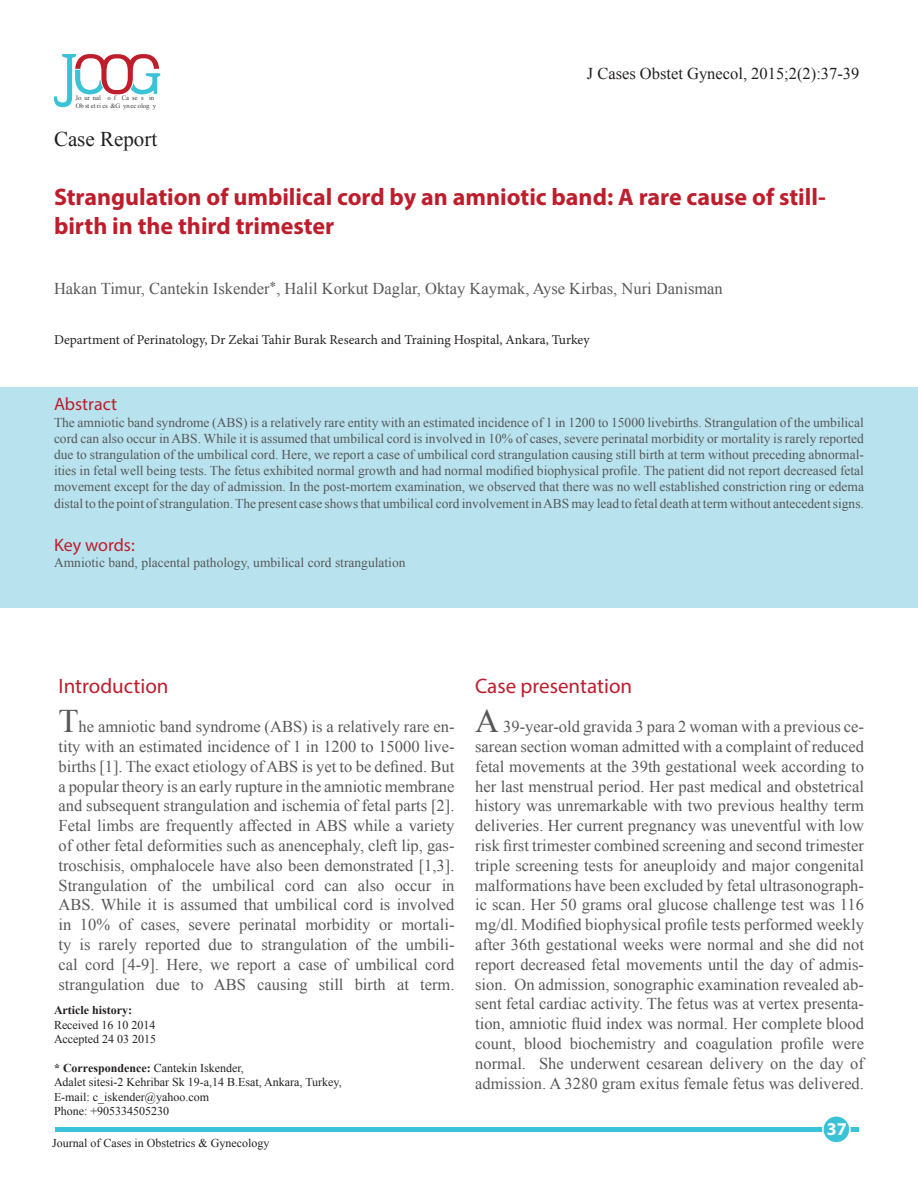
<style>
.page{position:relative;width:918px;height:1188px;background:#fff}
.page>*{position:absolute;margin:0;border:0;box-sizing:border-box;transform-origin:0 0}
.t1{font:700 24px/28.8px "Myriad Pro";color:#be1d2c}
.t2{font:21px "Myriad Pro";color:#be1d2c}
.t3{font:21px "Times New Roman";color:#231f20}
.t4{font:18px "Myriad Pro";color:#be1d2c}
.t5{font:700 18px "Myriad Pro";color:#fff}
.t6{font:16.5px/19.8px "Times New Roman";color:#57585a;text-align:justify}
.t7{font:16.5px "Times New Roman";color:#231f20}
.t8{font:13.5px/16.2px "Times New Roman";color:#57585a;text-align:justify}
.t9{font:13.5px "Minion Pro";color:#231f20}
.t10{font:12px "Times New Roman";color:#231f20}
.t11{font:700 12px "Times New Roman";color:#231f20}
.t12{font:6.75px/7.2px "Times New Roman";color:#3e3e3f}
.s1{font-size:33px}
.s2{font-weight:700}
</style>
<div class="page">
<svg style="left:54px;top:54px;width:106px;height:53px"></svg>
<div style="left:0;top:387px;width:918px;height:221px;background:#b8e3ee"></div>
<hr style="left:55px;top:1127px;width:804px;height:4px;background:#3ac2d7">
<div style="left:823px;top:1116px;width:27px;height:27px;background:#3ac2d7;border-radius:50%"></div>
<div style="left:822px;top:1115px;width:29px;height:29px;border:2px solid #fff;border-radius:50%"></div>
<p class="t12" style="left:76px;top:94px;width:82px">Jo ur nal o f Ca se s in<br>Ob st et ri cs &amp;G ynec olog y</p>
<p class="t7" style="left:587px;top:63px;width:274px">J Cases Obstet Gynecol, 2015;2(2):37-39</p>
<p class="t3" style="left:54px;top:125px;width:105px">Case Report</p>
<p class="t1" style="left:54px;top:182px;width:773px">Strangulation of umbilical cord by an amniotic band: A rare cause of still&shy;birth in the third trimester</p>
<p class="t6" style="left:54px;top:278px;width:670px">Hakan Timur, Cantekin Iskender<sup>*</sup>, Halil Korkut Daglar, Oktay Kaymak, Ayse Kirbas, Nuri Danisman</p>
<p class="t9" style="left:54px;top:330px;width:537px">Department of Perinatology, Dr Zekai Tahir Burak Research and Training Hospital, Ankara, Turkey</p>
<p class="t4" style="left:54px;top:393px;width:65px">Abstract</p>
<p class="t8" style="left:54px;top:414px;width:812px">The amniotic band syndrome (ABS) is a relatively rare entity with an estimated incidence of 1 in 1200 to 15000 livebirths. Strangulation of the umbilical cord can also occur in ABS. While it is assumed that umbilical cord is involved in 10% of cases, severe perinatal morbidity or mortality is rarely reported due to strangulation of the umbilical cord. Here, we report a case of umbilical cord strangulation causing still birth at term without preceding abnormal&shy;ities in fetal well being tests. The fetus exhibited normal growth and had normal modified biophysical profile. The patient did not report decreased fetal movement except for the day of admission. In the post-mortem examination, we observed that there was no well established constriction ring or edema distal to the point of strangulation. The present case shows that umbilical cord involvement in ABS may lead to fetal death at term without antecedent signs.</p>
<p class="t4" style="left:54px;top:534px;width:82px">Key words:</p>
<p class="t8" style="left:54px;top:554px;width:353px">Amniotic band, placental pathology, umbilical cord strangulation</p>
<p class="t2" style="left:58px;top:673px;width:112px">Introduction</p>
<p class="t6" style="left:58px;top:716px;width:398px"><span class="s1">T</span>he amniotic band syndrome (ABS) is a relatively rare en&shy;tity with an estimated incidence of 1 in 1200 to 15000 live&shy;births [1]. The exact etiology of ABS is yet to be defined. But a popular theory is an early rupture in the amniotic membrane and subsequent strangulation and ischemia of fetal parts [2].<br>Fetal limbs are frequently affected in ABS while a variety of other fetal deformities such as anencephaly, cleft lip, gas&shy;troschisis, omphalocele have also been demonstrated [1,3].</p>
<p class="t6" style="left:58px;top:875px;width:398px">Strangulation of the umbilical cord can also occur in ABS. While it is assumed that umbilical cord is involved in 10% of cases, severe perinatal morbidity or mortali&shy;ty is rarely reported due to strangulation of the umbili&shy;cal cord [4-9]. Here, we report a case of umbilical cord strangulation due to ABS causing still birth at term.</p>
<p class="t11" style="left:54px;top:1002px;width:80px">Article history:</p>
<p class="t10" style="left:54px;top:1017px;width:103px">Received 16 10 2014</p>
<p class="t10" style="left:54px;top:1031px;width:104px">Accepted 24 03 2015</p>
<p class="t10" style="left:54px;top:1060px;width:191px"><span class="s2">* Correspondence:</span> Cantekin Iskender,</p>
<p class="t10" style="left:54px;top:1074px;width:289px">Adalet sitesi-2 Kehribar Sk 19-a,14 B.Esat, Ankara, Turkey,</p>
<p class="t10" style="left:54px;top:1089px;width:157px">E-mail: c_iskender@yahoo.com</p>
<p class="t10" style="left:54px;top:1103px;width:117px">Phone: +905334505230</p>
<p class="t10" style="left:52px;top:1135px;width:219px">Journal of Cases in Obstetrics &amp; Gynecology</p>
<p class="t2" style="left:475px;top:673px;width:159px">Case presentation</p>
<p class="t6" style="left:475px;top:716px;width:390px"><span class="s1">A</span> 39-year-old gravida 3 para 2 woman with a previous ce&shy;sarean section woman admitted with a complaint of reduced fetal movements at the 39th gestational week according to her last menstrual period. Her past medical and obstetrical history was unremarkable with two previous healthy term deliveries. Her current pregnancy was uneventful with low risk first trimester combined screening and second trimester triple screening tests for aneuploidy and major congenital malformations have been excluded by fetal ultrasonograph&shy;ic scan. Her 50 grams oral glucose challenge test was 116 mg/dl. Modified biophysical profile tests performed weekly after 36th gestational weeks were normal and she did not report decreased fetal movements until the day of admis&shy;sion. On admission, sonographic examination revealed ab&shy;sent fetal cardiac activity. The fetus was at vertex presenta&shy;tion, amniotic fluid index was normal. Her complete blood count, blood biochemistry and coagulation profile were normal. She underwent cesarean delivery on the day of admission. A 3280 gram exitus female fetus was delivered.</p>
<p class="t5" style="left:827px;top:1117px;width:21px">37</p>
</div>
